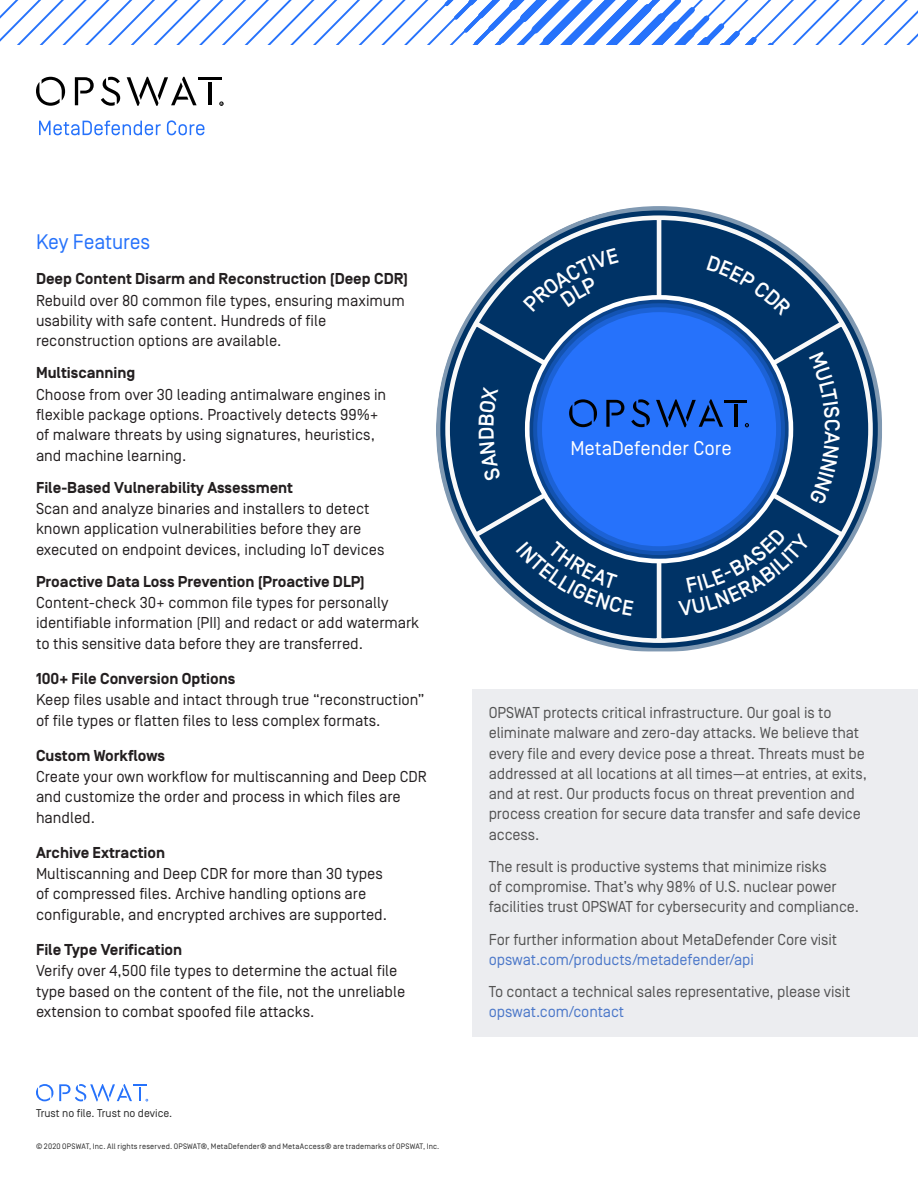
<style>
.page{position:relative;width:918px;height:1188px;background:#fff}
.page>*{position:absolute;margin:0;border:0;box-sizing:border-box;transform-origin:0 0}
.heading2{font:21px "Simplon Norm";letter-spacing:-.005em;color:#2672fb}
.t1{font:19.8px "Simplon Norm";color:#fff}
.p2_sidebar_table{font:15.75px/20.2px "Simplon Norm";color:#231f20}
.p_copy{font:15.75px/20.2px "Simplon Norm";letter-spacing:-.005em;color:#535353}
.heading_sidebar_tabl{font:700 15.75px "Simplon Norm";color:#231f20}
.t2{font:11.25px "Simplon Norm";color:#282828}
.t3{font:7.8px "Simplon Norm";letter-spacing:.025em;color:#282828}
.s1{color:#4c78c9}
</style>
<div class="page">
<svg style="left:0;top:0;width:918px;height:45px"></svg>
<svg style="left:36px;top:1084px;width:112px;height:17px"></svg>
<svg style="left:36px;top:77px;width:29px;height:29px"></svg>
<svg style="left:75px;top:77px;width:19px;height:28px"></svg>
<svg style="left:101px;top:77px;width:19px;height:29px"></svg>
<svg style="left:127px;top:77px;width:70px;height:29px"></svg>
<hr style="left:198px;top:77px;width:23px;height:3px;background:#000">
<hr style="left:208px;top:82px;width:4px;height:23px;background:#000">
<svg style="left:219px;top:101px;width:5px;height:5px"></svg>
<svg style="left:39px;top:121px;width:122px;height:14px"></svg>
<svg style="left:167px;top:120px;width:37px;height:15px"></svg>
<svg style="left:440px;top:210px;width:438px;height:438px"></svg>
<svg style="left:443px;top:213px;width:432px;height:432px"></svg>
<svg style="left:525px;top:295px;width:268px;height:268px;fill:#036"></svg>
<div style="left:533px;top:303px;width:252px;height:252px;background:#1353b1;border-radius:50%"></div>
<div style="left:537px;top:307px;width:244px;height:244px;background:#1c62d6;border-radius:50%"></div>
<div style="left:542px;top:312px;width:234px;height:234px;background:#2672fb;border-radius:50%"></div>
<svg style="left:569px;top:399px;width:28px;height:28px"></svg>
<svg style="left:606px;top:400px;width:18px;height:27px"></svg>
<svg style="left:631px;top:399px;width:19px;height:28px"></svg>
<svg style="left:656px;top:399px;width:67px;height:28px"></svg>
<hr style="left:725px;top:400px;width:22px;height:3px;background:#000">
<hr style="left:734px;top:405px;width:3px;height:22px;background:#000">
<svg style="left:745px;top:423px;width:4px;height:4px"></svg>
<div style="left:472px;top:689px;width:446px;height:348px;background:#ecedf0"></div>
<div style="left:707px;top:256px;width:85px;height:60px;background:#036"></div>
<div style="left:523px;top:248px;width:96px;height:64px;background:#036"></div>
<div style="left:479px;top:387px;width:22px;height:94px;background:#036"></div>
<div style="left:809px;top:352px;width:31px;height:153px;background:#036"></div>
<svg style="left:516px;top:541px;width:118px;height:74px;background:#144374"></svg>
<svg style="left:678px;top:528px;width:133px;height:88px;background:#19497e"></svg>
<p class="heading2" style="left:36px;top:231px;width:116px">Key Features</p>
<p class="heading_sidebar_tabl" style="left:36px;top:270px;width:374px">Deep Content Disarm and Reconstruction (Deep CDR)</p>
<p class="p2_sidebar_table" style="left:36px;top:291px;width:370px">Rebuild over 80 common file types, ensuring maximum usability with safe content. Hundreds of file reconstruction options are available.</p>
<p class="heading_sidebar_tabl" style="left:36px;top:365px;width:101px">Multiscanning</p>
<p class="p2_sidebar_table" style="left:36px;top:385px;width:352px">Choose from over 30 leading antimalware engines in flexible package options. Proactively detects 99%+ of malware threats by using signatures, heuristics, and machine learning.</p>
<p class="heading_sidebar_tabl" style="left:36px;top:479px;width:259px">File-Based Vulnerability Assessment</p>
<p class="p2_sidebar_table" style="left:36px;top:499px;width:350px">Scan and analyze binaries and installers to detect known application vulnerabilities before they are executed on endpoint devices, including IoT devices</p>
<p class="heading_sidebar_tabl" style="left:36px;top:573px;width:331px">Proactive Data Loss Prevention (Proactive DLP)</p>
<p class="p2_sidebar_table" style="left:36px;top:593px;width:385px">Content-check 30+ common file types for personally identifiable information (PII) and redact or add watermark to this sensitive data before they are transferred.</p>
<p class="heading_sidebar_tabl" style="left:36px;top:670px;width:201px">100+ File Conversion Options</p>
<p class="p2_sidebar_table" style="left:36px;top:690px;width:390px">Keep files usable and intact through true “reconstruction” of file types or flatten files to less complex formats.</p>
<p class="heading_sidebar_tabl" style="left:36px;top:747px;width:131px">Custom Workflows</p>
<p class="p2_sidebar_table" style="left:36px;top:767px;width:392px">Create your own workflow for multiscanning and Deep CDR and customize the order and process in which files are handled.</p>
<p class="heading_sidebar_tabl" style="left:36px;top:844px;width:131px">Archive Extraction</p>
<p class="p2_sidebar_table" style="left:36px;top:864px;width:353px">Multiscanning and Deep CDR for more than 30 types of compressed files. Archive handling options are configurable, and encrypted archives are supported.</p>
<p class="heading_sidebar_tabl" style="left:36px;top:941px;width:148px">File Type Verification</p>
<p class="p2_sidebar_table" style="left:36px;top:961px;width:371px">Verify over 4,500 file types to determine the actual file type based on the content of the file, not the unreliable extension to combat spoofed file attacks.</p>
<p class="t2" style="left:36px;top:1107px;width:138px">Trust no file. Trust no device.</p>
<p class="t3" style="left:36px;top:1143px;width:405px">© 2020 OPSWAT, Inc. All rights reserved. OPSWAT®, MetaDefender® and MetaAccess® are trademarks of OPSWAT, Inc.</p>
<p class="t1" style="left:570px;top:438px;width:163px">MetaDefender Core</p>
<p class="p_copy" style="left:489px;top:703px;width:380px">OPSWAT protects critical infrastructure. Our goal is to eliminate malware and zero-day attacks. We believe that every file and every device pose a threat. Threats must be addressed at all locations at all times—at entries, at exits, and at rest. Our products focus on threat prevention and process creation for secure data transfer and safe device access.</p>
<p class="p_copy" style="left:489px;top:857px;width:372px">The result is productive systems that minimize risks<br>of compromise. That’s why 98% of U.S. nuclear power facilities trust OPSWAT for cybersecurity and compliance.</p>
<p class="p_copy" style="left:489px;top:929px;width:350px">For further information about MetaDefender Core visit <span class="s1">opswat.com/products/metadefender/api</span></p>
<p class="p_copy" style="left:489px;top:982px;width:363px">To contact a technical sales representative, please visit <span class="s1">opswat.com/contact</span></p>
</div>
